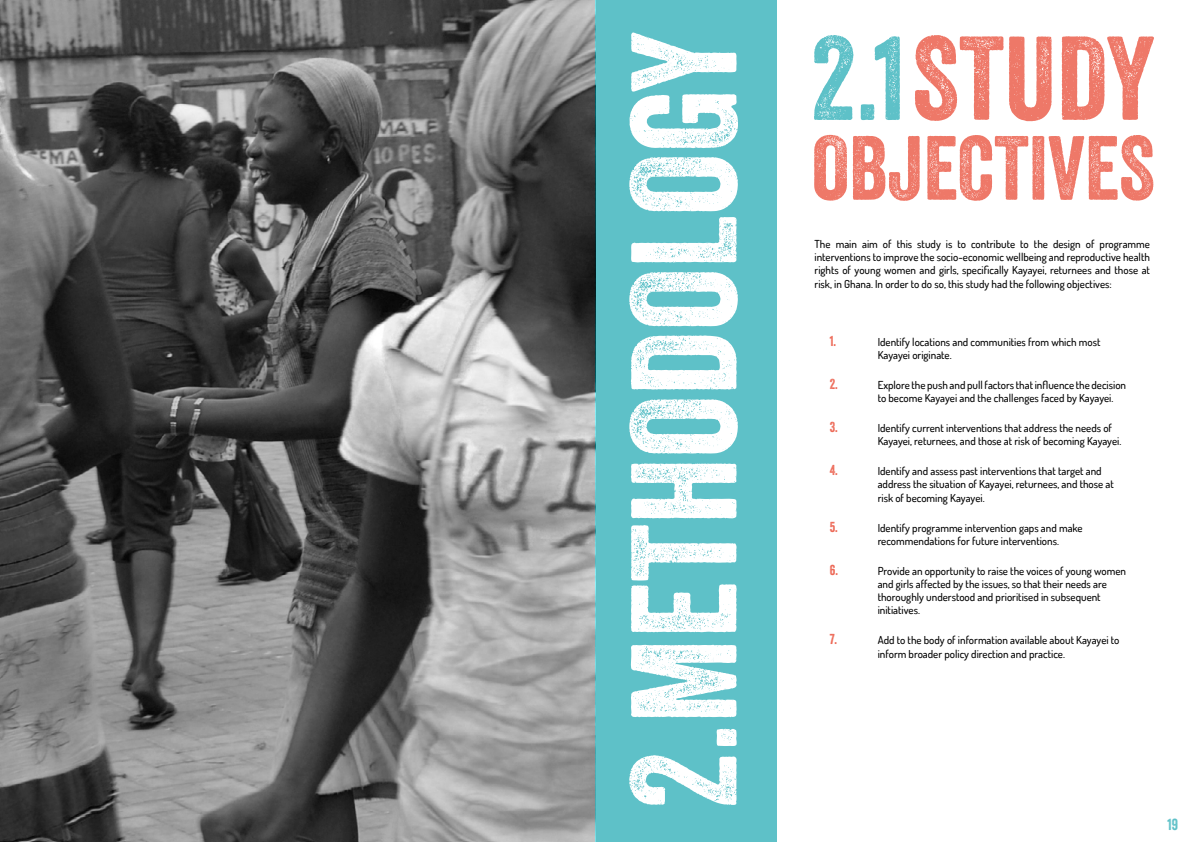
<style>
.page{position:relative;width:1191px;height:842px;background:#fff}
.page>*{position:absolute;margin:0;border:0;box-sizing:border-box;transform-origin:0 0}
.t1{font:145.1px "Veneer";color:#fff}
.t2{font:115px "Veneer";color:#ed6957}
.t3{font:88px "Veneer";color:#ed6957}
.t4{font:15.6px "Veneer";color:#5ec1c8}
.t5{font:14px "Veneer";color:#ed6957}
.t6{font:500 11px/13.2px "Dosis";color:#000}
.s1{color:#5ec1c8}
</style>
<div class="page">
<div style="left:594px;top:0;width:182px;height:842px;background:#5ec1c8"></div>
<img style="left:0;top:0;width:595px;height:842px">
<h1 class="t1" style="left:595px;top:809px;width:779px;rotate:-90deg">2.METHODOLOGY</h1>
<h2 class="t2" style="left:811px;top:8px;width:345px"><span class="s1">2.1</span>STUDY</h2>
<h3 class="t3" style="left:812px;top:114px;width:344px">OBJECTIVES</h3>
<p class="t6" style="left:814px;top:237px;width:337px;text-align:justify">The main aim of this study is to contribute to the design of programme interventions to improve the socio-economic wellbeing and reproductive health rights of young women and girls, specifically Kayayei, returnees and those at risk, in Ghana. In order to do so, this study had the following objectives:</p>
<p class="t5" style="left:829px;top:332px;width:8px">1.</p>
<p class="t6" style="left:877px;top:335px;width:224px">Identify locations and communities from which most<br>Kayayei originate.</p>
<p class="t5" style="left:829px;top:375px;width:10px">2.</p>
<p class="t6" style="left:877px;top:378px;width:250px">Explore the push and pull factors that influence the decision to become Kayayei and the challenges faced by Kayayei.</p>
<p class="t5" style="left:829px;top:418px;width:10px">3.</p>
<p class="t6" style="left:877px;top:421px;width:245px">Identify current interventions that address the needs of<br>Kayayei, returnees, and those at risk of becoming Kayayei.</p>
<p class="t5" style="left:829px;top:462px;width:10px">4.</p>
<p class="t6" style="left:877px;top:464px;width:238px">Identify and assess past interventions that target and address the situation of Kayayei, returnees, and those at risk of becoming Kayayei.</p>
<p class="t5" style="left:829px;top:518px;width:10px">5.</p>
<p class="t6" style="left:877px;top:521px;width:206px">Identify programme intervention gaps and make recommendations for future interventions.</p>
<p class="t5" style="left:829px;top:561px;width:10px">6.</p>
<p class="t6" style="left:877px;top:564px;width:250px">Provide an opportunity to raise the voices of young women and girls affected by the issues, so that their needs are thoroughly understood and prioritised in subsequent initiatives.</p>
<p class="t5" style="left:829px;top:631px;width:9px">7.</p>
<p class="t6" style="left:877px;top:633px;width:243px">Add to the body of information available about Kayayei to inform broader policy direction and practice.</p>
<h3 class="t4" style="left:1167px;top:815px;width:12px">19</h3>
</div>
